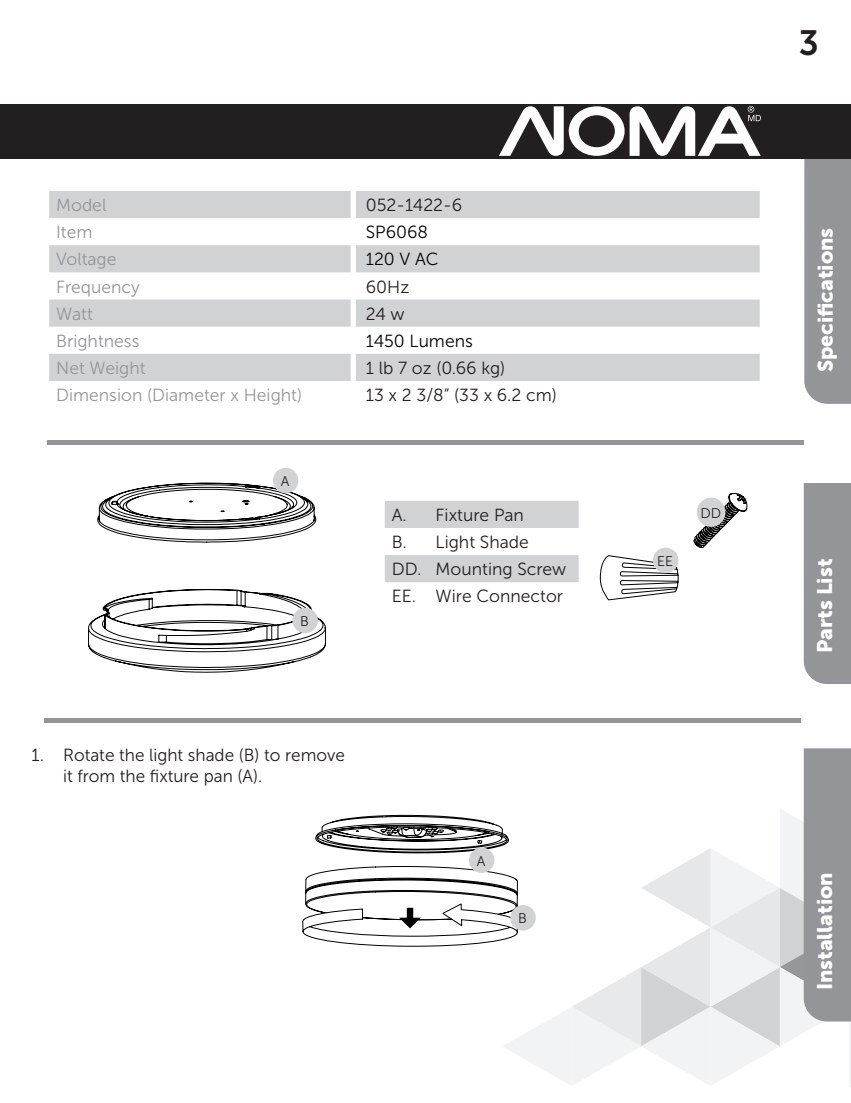
<style>
.page{position:relative;width:851px;height:1103px;background:#fff}
.page>*{position:absolute;margin:0;border:0;box-sizing:border-box;transform-origin:0 0}
.t1{font:35px "Museo Sans 700";color:#231f20}
.Section_name{font:21px "Museo Sans 900";color:#fff}
.Body{font:17.5px/21px "Museo Sans 300";color:#231f20}
.Body-2{font:17.5px "Museo Sans 300";color:#939598}
.Body-3{font:17.5px "Museo Sans 300";color:#040503}
.Body-4{font:17.5px "Museo Sans 300";color:#929497}
.t2{font:14px "Museo Sans 300";color:#231f20}
</style>
<div class="page">
<div style="left:804px;top:159px;width:46px;height:245px;background:#939598"></div>
<div style="left:0;top:104px;width:850px;height:55px;background:#231f20"></div>
<svg style="left:499px;top:106px;width:261px;height:50px"></svg>
<svg style="left:88px;top:483px;width:238px;height:189px"></svg>
<svg style="left:49px;top:191px;width:710px;height:190px;fill:#d1d2d4"></svg>
<div style="left:350px;top:191px;width:6px;height:27px;background:#fff"></div>
<div style="left:350px;top:218px;width:6px;height:27px;background:#fff"></div>
<div style="left:350px;top:245px;width:6px;height:27px;background:#fff"></div>
<div style="left:350px;top:272px;width:6px;height:27px;background:#fff"></div>
<div style="left:350px;top:299px;width:6px;height:28px;background:#fff"></div>
<div style="left:350px;top:327px;width:6px;height:27px;background:#fff"></div>
<div style="left:350px;top:354px;width:6px;height:27px;background:#fff"></div>
<svg style="left:385px;top:501px;width:193px;height:81px"></svg>
<div style="left:47px;top:440px;width:756px;height:5px;background:#939598"></div>
<div style="left:292px;top:607px;width:26px;height:26px;background:#d1d2d4;border-radius:50%"></div>
<div style="left:273px;top:468px;width:25px;height:25px;background:#d1d2d4;border-radius:50%"></div>
<svg style="left:693px;top:493px;width:54px;height:55px"></svg>
<svg style="left:600px;top:555px;width:78px;height:45px"></svg>
<div style="left:696px;top:497px;width:29px;height:30px;background:#d1d2d4;border-radius:50%"></div>
<div style="left:653px;top:547px;width:25px;height:26px;background:#d1d2d4;border-radius:50%"></div>
<div style="left:803px;top:483px;width:47px;height:201px;background:#939598"></div>
<div style="left:45px;top:718px;width:756px;height:5px;background:#939598"></div>
<svg style="left:302px;top:748px;width:548px;height:337px"></svg>
<div style="left:510px;top:905px;width:25px;height:25px;background:#d1d2d4;border-radius:50%"></div>
<div style="left:469px;top:847px;width:25px;height:26px;background:#d1d2d4;border-radius:50%"></div>
<p class="Body-2" style="left:56px;top:196px;width:52px">Model</p>
<p class="Body" style="left:366px;top:195px;width:98px">052-1422-6</p>
<p class="Body-2" style="left:56px;top:223px;width:38px">Item</p>
<p class="Body-3" style="left:366px;top:223px;width:64px">SP6068</p>
<p class="Body-2" style="left:56px;top:250px;width:62px">Voltage</p>
<p class="Body-3" style="left:366px;top:250px;width:74px">120 V AC</p>
<p class="Body-2" style="left:56px;top:277px;width:85px">Frequency</p>
<p class="Body" style="left:366px;top:276px;width:45px">60Hz</p>
<p class="Body-2" style="left:56px;top:304px;width:38px">Watt</p>
<p class="Body" style="left:366px;top:303px;width:40px">24 w</p>
<p class="Body-4" style="left:56px;top:331px;width:85px">Brightness</p>
<p class="Body-3" style="left:366px;top:331px;width:108px">1450 Lumens</p>
<p class="Body-2" style="left:56px;top:358px;width:91px">Net Weight</p>
<p class="Body" style="left:366px;top:357px;width:141px">1 lb 7 oz (0.66 kg)</p>
<p class="Body-2" style="left:56px;top:385px;width:247px">Dimension (Diameter x Height)</p>
<p class="Body" style="left:366px;top:385px;width:192px">13 x 2 3/8” (33 x 6.2 cm)</p>
<p class="t2" style="left:281px;top:473px;width:10px">A</p>
<p class="t2" style="left:300px;top:613px;width:10px">B</p>
<p class="Body" style="left:392px;top:504px;width:17px">A.</p>
<p class="Body" style="left:435px;top:504px;width:90px">Fixture Pan</p>
<p class="Body" style="left:392px;top:531px;width:17px">B.</p>
<p class="Body" style="left:435px;top:531px;width:95px">Light Shade</p>
<p class="Body" style="left:392px;top:559px;width:31px">DD.</p>
<p class="Body" style="left:435px;top:559px;width:132px">Mounting Screw</p>
<p class="Body" style="left:392px;top:586px;width:26px">EE.</p>
<p class="Body" style="left:435px;top:586px;width:129px">Wire Connector</p>
<p class="Body" style="left:63px;top:745px;width:283px;text-indent:-32px">1. Rotate the light shade (B) to remove it from the fixture pan (A).</p>
<p class="t2" style="left:477px;top:853px;width:10px">A</p>
<p class="t2" style="left:518px;top:910px;width:10px">B</p>
<h1 class="t1" style="left:798px;top:24px;width:22px">3</h1>
<p class="t2" style="left:700px;top:505px;width:22px">DD</p>
<p class="Section_name" style="left:813px;top:372px;width:146px;rotate:-90deg">Specifications</p>
<p class="t2" style="left:657px;top:553px;width:17px">EE</p>
<p class="Section_name" style="left:812px;top:653px;width:96px;rotate:-90deg">Parts List</p>
<p class="Section_name" style="left:812px;top:990px;width:119px;rotate:-90deg">Installation</p>
</div>
